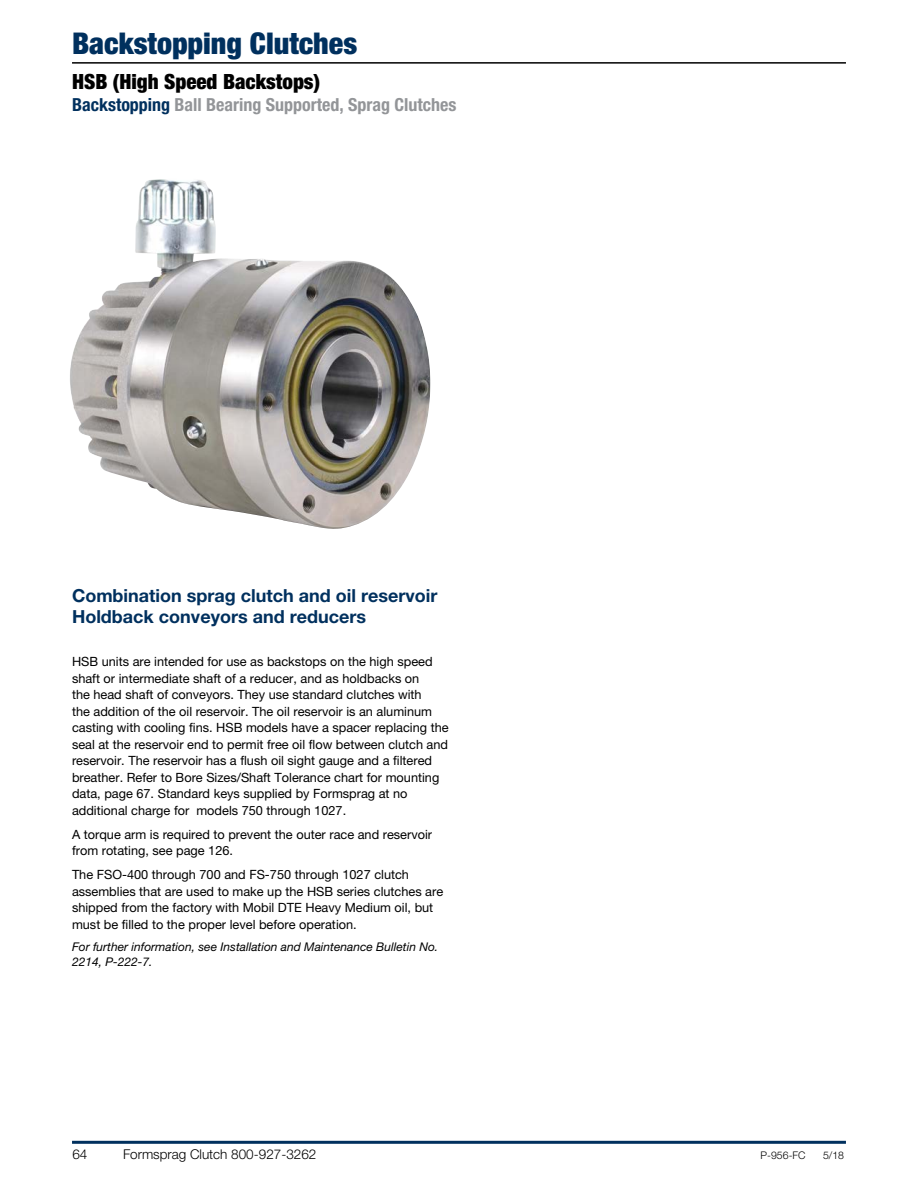
<style>
.page{position:relative;width:918px;height:1188px;background:#fff}
.page>*{position:absolute;margin:0;border:0;box-sizing:border-box;transform-origin:0 0}
.t1{font:900 condensed 30px "Helvetica Neue LT Std";color:#00305e}
.t2{font:900 condensed 21px "Helvetica Neue LT Std";color:#000}
._04_Blue_Subhead_12p{font:700 18px/21px "Helvetica Neue LT Std";color:#00305e}
.SubHead_2{font:700 condensed 18px "Helvetica Neue LT Std";color:#939598}
.t3{font:300 13.5px "Helvetica Neue LT Std";color:#000}
._00_Text{font:12.75px/16.5px "Helvetica Neue LT Std";color:#000}
._00_Text_Italic{font:italic 12px/15px "Helvetica Neue LT Std";color:#000}
.t4{font:300 10.5px "Helvetica Neue LT Std";color:#000}
.s1{color:#00305e}
</style>
<div class="page">
<hr style="left:72px;top:1141px;width:774px;height:3px;background:#00305e">
<hr style="left:72px;top:62px;width:774px;height:2px;background:#000">
<img style="left:70px;top:179px;width:361px;height:350px">
<p class="t1" style="left:72px;top:25px;width:287px">Backstopping Clutches</p>
<p class="t2" style="left:72px;top:69px;width:250px">HSB (High Speed Backstops)</p>
<p class="SubHead_2" style="left:72px;top:94px;width:386px"><span class="s1">Backstopping</span> Ball Bearing Supported, Sprag Clutches</p>
<p class="_04_Blue_Subhead_12p" style="left:72px;top:585px;width:367px">Combination sprag clutch and oil reservoir<br>Holdback conveyors and reducers</p>
<p class="_00_Text" style="left:72px;top:653px;width:378px">HSB units are intended for use as backstops on the high speed shaft or intermediate shaft of a reducer, and as holdbacks on<br>the head shaft of conveyors. They use standard clutches with<br>the addition of the oil reservoir. The oil reservoir is an aluminum casting with cooling fins. HSB models have a spacer replacing the seal at the reservoir end to permit free oil flow between clutch and reservoir. The reservoir has a flush oil sight gauge and a filtered breather. Refer to Bore Sizes/Shaft Tolerance chart for mounting data, page 67. Standard keys supplied by Formsprag at no additional charge for models 750 through 1027.</p>
<p class="_00_Text" style="left:72px;top:826px;width:362px">A torque arm is required to prevent the outer race and reservoir from rotating, see page 126.</p>
<p class="_00_Text" style="left:72px;top:866px;width:373px">The FSO-400 through 700 and FS-750 through 1027 clutch assemblies that are used to make up the HSB series clutches are shipped from the factory with Mobil DTE Heavy Medium oil, but must be filled to the proper level before operation.</p>
<p class="_00_Text_Italic" style="left:72px;top:939px;width:368px">For further information, see Installation and Maintenance Bulletin No.<br>2214, P-222-7.</p>
<p class="t3" style="left:72px;top:1146px;width:17px">64</p>
<p class="t3" style="left:123px;top:1146px;width:195px">Formsprag Clutch 800-927-3262</p>
<p class="t4" style="left:761px;top:1148px;width:46px">P-956-FC</p>
<p class="t4" style="left:823px;top:1148px;width:23px">5/18</p>
</div>
